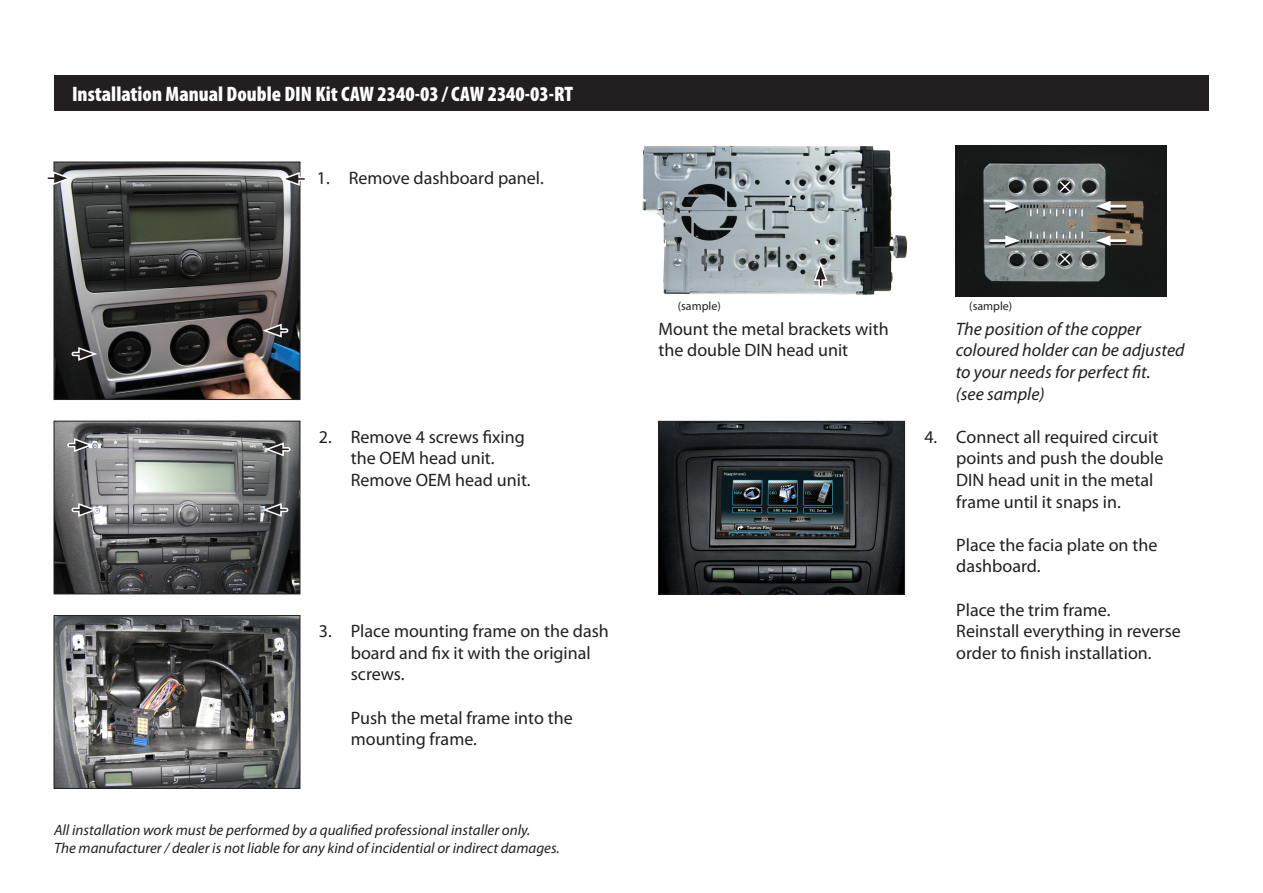
<style>
.page{position:relative;width:1263px;height:893px;background:#fff}
.page>*{position:absolute;margin:0;border:0;box-sizing:border-box;transform-origin:0 0}
.t1{font:900 condensed 21px "Myriad Pro";color:#fff}
.t2{font:18px/21.6px "Myriad Pro";color:#231f20}
.t3{font:italic 18px/21.6px "Myriad Pro";color:#231f20}
.t4{font:italic 15px/18px "Myriad Pro";color:#231f20}
.t5{font:12px "Myriad Pro";color:#231f20}
</style>
<div class="page">
<img style="left:56px;top:164px;width:242px;height:234px">
<div style="left:54px;top:162px;width:246px;height:238px;border:1px solid #231f20"></div>
<img style="left:56px;top:617px;width:242px;height:169px">
<div style="left:54px;top:615px;width:246px;height:173px;border:1px solid #231f20"></div>
<img style="left:56px;top:423px;width:242px;height:169px">
<div style="left:54px;top:421px;width:246px;height:173px;border:1px solid #231f20"></div>
<img style="left:660px;top:423px;width:243px;height:169px">
<div style="left:658px;top:421px;width:247px;height:173px;border:1px solid #231f20"></div>
<svg style="left:71px;top:504px;width:26px;height:13px"></svg>
<svg style="left:67px;top:439px;width:25px;height:13px"></svg>
<svg style="left:265px;top:442px;width:26px;height:13px"></svg>
<svg style="left:263px;top:503px;width:26px;height:13px"></svg>
<svg style="left:47px;top:172px;width:24px;height:14px"></svg>
<svg style="left:281px;top:172px;width:24px;height:13px"></svg>
<svg style="left:263px;top:323px;width:26px;height:13px"></svg>
<svg style="left:71px;top:348px;width:26px;height:13px"></svg>
<div style="left:54px;top:75px;width:1155px;height:36px;background:#231f20"></div>
<img style="left:642px;top:146px;width:266px;height:149px">
<img style="left:956px;top:146px;width:210px;height:151px">
<svg style="left:1037px;top:232px;width:46px;height:33px;background:#7d8483"></svg>
<svg style="left:1063px;top:210px;width:20px;height:6px"></svg>
<svg style="left:1037px;top:210px;width:20px;height:6px"></svg>
<hr style="left:1105px;top:207px;width:20px;height:2px;background:#231f20">
<hr style="left:1105px;top:205px;width:20px;height:3px;background:#fff">
<svg style="left:1096px;top:201px;width:14px;height:12px"></svg>
<hr style="left:1105px;top:241px;width:20px;height:3px;background:#231f20">
<hr style="left:1105px;top:239px;width:20px;height:3px;background:#fff">
<svg style="left:1096px;top:235px;width:14px;height:13px"></svg>
<svg style="left:991px;top:201px;width:29px;height:12px"></svg>
<hr style="left:991px;top:241px;width:19px;height:3px;background:#231f20">
<hr style="left:991px;top:239px;width:19px;height:3px;background:#fff">
<svg style="left:1005px;top:235px;width:15px;height:13px"></svg>
<svg style="left:815px;top:263px;width:13px;height:25px"></svg>
<svg style="left:1058px;top:180px;width:13px;height:13px"></svg>
<p class="t1" style="left:72px;top:80px;width:503px">Installation Manual Double DIN Kit CAW 2340-03 / CAW 2340-03-RT</p>
<p class="t2" style="left:317px;top:167px;width:228px">1. Remove dashboard panel.</p>
<p class="t5" style="left:678px;top:300px;width:45px">(sample)</p>
<p class="t5" style="left:969px;top:300px;width:45px">(sample)</p>
<p class="t2" style="left:658px;top:318px;width:232px">Mount the metal brackets with the double DIN head unit</p>
<p class="t3" style="left:956px;top:318px;width:230px">The position of the copper coloured holder can be adjusted to your needs for perfect fit.<br>(see sample)</p>
<p class="t2" style="left:351px;top:426px;width:181px;text-indent:-32px">2. Remove 4 screws fixing the OEM head unit.<br>Remove OEM head unit.</p>
<p class="t2" style="left:956px;top:426px;width:209px;text-indent:-32px">4. Connect all required circuit points and push the double<br>DIN head unit in the metal frame until it snaps in.</p>
<p class="t2" style="left:956px;top:534px;width:203px">Place the facia plate on the dashboard.</p>
<p class="t2" style="left:956px;top:599px;width:226px">Place the trim frame.<br>Reinstall everything in reverse order to finish installation.</p>
<p class="t2" style="left:351px;top:621px;width:259px;text-indent:-32px">3. Place mounting frame on the dash board and fix it with the original screws.</p>
<p class="t2" style="left:351px;top:707px;width:223px">Push the metal frame into the mounting frame.</p>
<p class="t4" style="left:54px;top:822px;width:507px">All installation work must be performed by a qualified professional installer only.<br>The manufacturer / dealer is not liable for any kind of incidential or indirect damages.</p>
</div>
